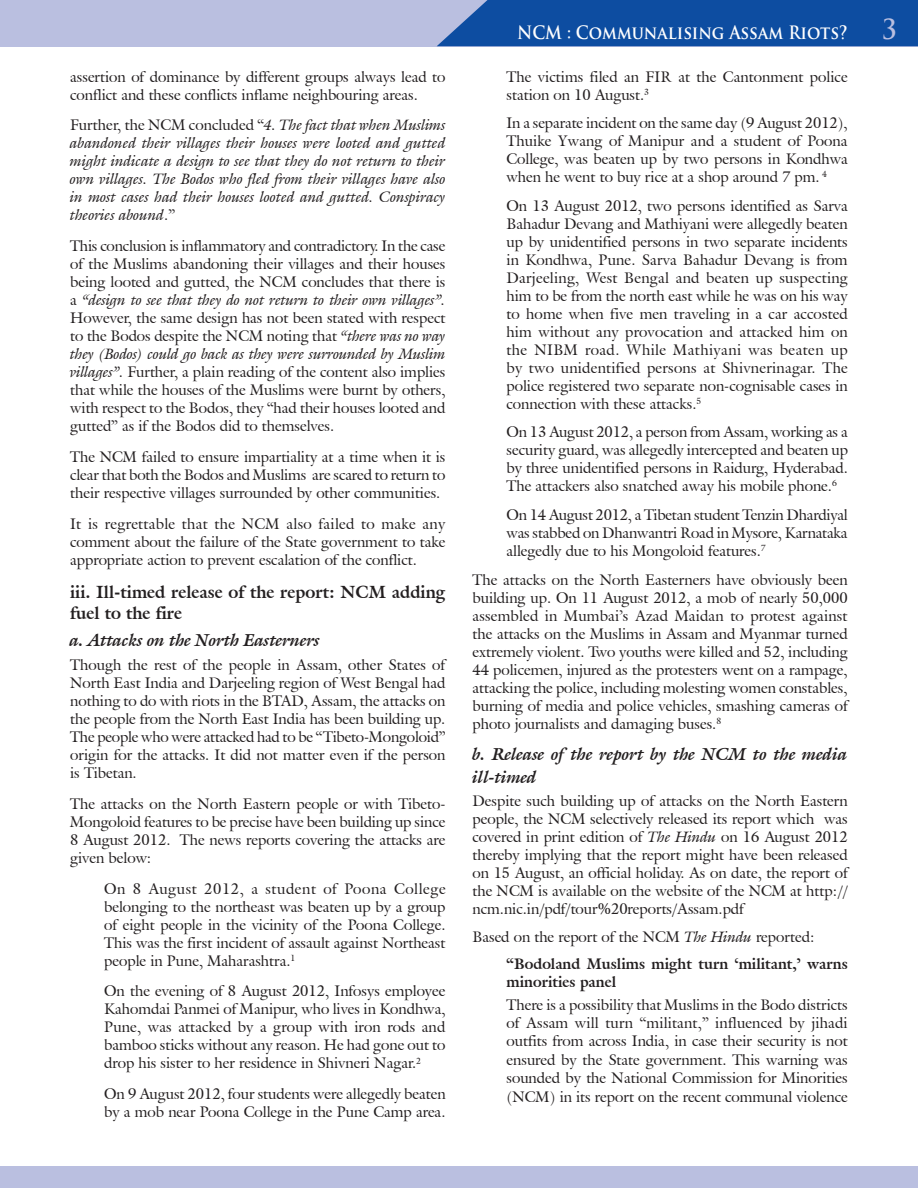
<style>
.page{position:relative;width:918px;height:1188px;background:#fff}
.page>*{position:absolute;margin:0;border:0;box-sizing:border-box;transform-origin:0 0}
.t1{font:700 27px "Trajan Pro";color:#babfe0;scale:.9 1}
.t2{font:700 18px "Trajan Pro";color:#fff;scale:.9 1}
.Sub_Head{font:italic 700 17.25px/23.4px "Galliard IT Cby BT";color:#231f20}
.Sub_Head-2{font:700 17.25px/20.7px "Galliard IT Cby BT";color:#231f20}
.BODY_TEXT{font:15px/18px "Galliard IT Cby BT";color:#231f20;text-align:justify}
.BODY_TEXT-2{font:italic 15px/18px "Galliard IT Cby BT";letter-spacing:.01em;color:#231f20;text-align:justify}
.BODY_TEXT-3{font:700 15px/18px "Galliard IT Cby BT";color:#231f20}
.s1{font-style:normal}
.s2{font-style:italic}
</style>
<div class="page">
<div style="left:0;top:0;width:918px;height:46px;background:#babfe0"></div>
<div style="left:437px;top:0;width:481px;height:46px;background:#0d4da1"></div>
<div style="left:0;top:1167px;width:918px;height:21px;background:#babfe0"></div>
<p class="BODY_TEXT" style="left:70px;top:67px;width:377px">assertion of dominance by different groups always lead to conflict and these conflicts inflame neighbouring areas.</p>
<p class="BODY_TEXT-2" style="left:70px;top:116px;width:377px"><span class="s1">Further, the NCM concluded “</span>4. The fact that when Muslims abandoned their villages their houses were looted and gutted might indicate a design to see that they do not return to their own villages. The Bodos who fled from their villages have also in most cases had their houses looted and gutted. Conspiracy theories abound<span class="s1">.”</span></p>
<p class="BODY_TEXT" style="left:70px;top:237px;width:377px">This conclusion is inflammatory and contradictory. In the case of the Muslims abandoning their villages and their houses being looted and gutted, the NCM concludes that there is a <span class="s2">“design to see that they do not return to their own villages”.<br></span>However, the same design has not been stated with respect to the Bodos despite the NCM noting that <span class="s2">“there was no way they (Bodos) could go back as they were surrounded by Muslim villages”.</span> Further, a plain reading of the content also implies that while the houses of the Muslims were burnt by others, with respect to the Bodos, they “had their houses looted and gutted” as if the Bodos did to themselves.</p>
<p class="BODY_TEXT" style="left:70px;top:448px;width:377px">The NCM failed to ensure impartiality at a time when it is clear that both the Bodos and Muslims are scared to return to their respective villages surrounded by other communities.</p>
<p class="BODY_TEXT" style="left:70px;top:514px;width:377px">It is regrettable that the NCM also failed to make any comment about the failure of the State government to take appropriate action to prevent escalation of the conflict.</p>
<p class="Sub_Head-2" style="left:70px;top:582px;width:377px">iii. Ill-timed release of the report: NCM adding fuel to the fire</p>
<p class="Sub_Head" style="left:70px;top:628px;width:251px">a. Attacks on the North Easterners</p>
<p class="BODY_TEXT" style="left:70px;top:656px;width:377px">Though the rest of the people in Assam, other States of North East India and Darjeeling region of West Bengal had nothing to do with riots in the BTAD, Assam, the attacks on the people from the North East India has been building up.<br>The people who were attacked had to be “Tibeto-Mongoloid” origin for the attacks. It did not matter even if the person is Tibetan.</p>
<p class="BODY_TEXT" style="left:70px;top:795px;width:377px">The attacks on the North Eastern people or with Tibeto-Mongoloid features to be precise have been building up since 8 August 2012. The news reports covering the attacks are given below:</p>
<p class="BODY_TEXT" style="left:104px;top:879px;width:343px">On 8 August 2012, a student of Poona College belonging to the northeast was beaten up by a group of eight people in the vicinity of the Poona College.<br>This was the first incident of assault against Northeast people in Pune, Maharashtra.<sup>1</sup></p>
<p class="BODY_TEXT" style="left:104px;top:982px;width:343px">On the evening of 8 August 2012, Infosys employee Kahomdai Panmei of Manipur, who lives in Kondhwa, Pune, was attacked by a group with iron rods and bamboo sticks without any reason. He had gone out to drop his sister to her residence in Shivneri Nagar.<sup>2</sup></p>
<p class="BODY_TEXT" style="left:104px;top:1085px;width:343px">On 9 August 2012, four students were allegedly beaten by a mob near Poona College in the Pune Camp area.</p>
<p class="t2" style="left:517px;top:21px;width:369px">NCM : Communalising Assam Riots?</p>
<p class="t1" style="left:882px;top:13px;width:18px">3</p>
<p class="BODY_TEXT" style="left:507px;top:67px;width:343px">The victims filed an FIR at the Cantonment police station on 10 August.<sup>3</sup></p>
<p class="BODY_TEXT" style="left:507px;top:114px;width:343px">In a separate incident on the same day (9 August 2012), Thuike Ywang of Manipur and a student of Poona College, was beaten up by two persons in Kondhwa when he went to buy rice at a shop around 7 pm. <sup>4</sup></p>
<p class="BODY_TEXT" style="left:507px;top:197px;width:343px">On 13 August 2012, two persons identified as Sarva Bahadur Devang and Mathiyani were allegedly beaten up by unidentified persons in two separate incidents in Kondhwa, Pune. Sarva Bahadur Devang is from Darjeeling, West Bengal and beaten up suspecting him to be from the north east while he was on his way to home when five men traveling in a car accosted him without any provocation and attacked him on the NIBM road. While Mathiyani was beaten up by two unidentified persons at Shivnerinagar. The police registered two separate non-cognisable cases in connection with these attacks.<sup>5</sup></p>
<p class="BODY_TEXT" style="left:507px;top:423px;width:343px">On 13 August 2012, a person from Assam, working as a security guard, was allegedly intercepted and beaten up by three unidentified persons in Raidurg, Hyderabad.<br>The attackers also snatched away his mobile phone.<sup>6</sup></p>
<p class="BODY_TEXT" style="left:507px;top:506px;width:343px">On 14 August 2012, a Tibetan student Tenzin Dhardiyal was stabbed on Dhanwantri Road in Mysore, Karnataka allegedly due to his Mongoloid features.<sup>7</sup></p>
<p class="BODY_TEXT" style="left:472px;top:570px;width:377px">The attacks on the North Easterners have obviously been building up. On 11 August 2012, a mob of nearly 50,000 assembled in Mumbai’s Azad Maidan to protest against the attacks on the Muslims in Assam and Myanmar turned extremely violent. Two youths were killed and 52, including 44 policemen, injured as the protesters went on a rampage, attacking the police, including molesting women constables, burning of media and police vehicles, smashing cameras of photo journalists and damaging buses.<sup>8</sup></p>
<p class="Sub_Head" style="left:472px;top:742px;width:377px">b. Release of the report by the NCM to the media ill-timed</p>
<p class="BODY_TEXT" style="left:472px;top:791px;width:377px">Despite such building up of attacks on the North Eastern people, the NCM selectively released its report which was covered in print edition of <span class="s2">The Hindu</span> on 16 August 2012 thereby implying that the report might have been released on 15 August, an official holiday. As on date, the report of the NCM is available on the website of the NCM at http:// ncm.nic.in/pdf/tour%20reports/Assam.pdf</p>
<p class="BODY_TEXT" style="left:472px;top:927px;width:344px">Based on the report of the NCM <span class="s2">The Hindu</span> reported:</p>
<p class="BODY_TEXT-3" style="left:507px;top:955px;width:343px">“Bodoland Muslims might turn ‘militant,’ warns minorities panel</p>
<p class="BODY_TEXT" style="left:507px;top:995px;width:343px;line-height:18.5px">There is a possibility that Muslims in the Bodo districts of Assam will turn “militant,” influenced by jihadi outfits from across India, in case their security is not ensured by the State government. This warning was sounded by the National Commission for Minorities (NCM) in its report on the recent communal violence</p>
</div>
